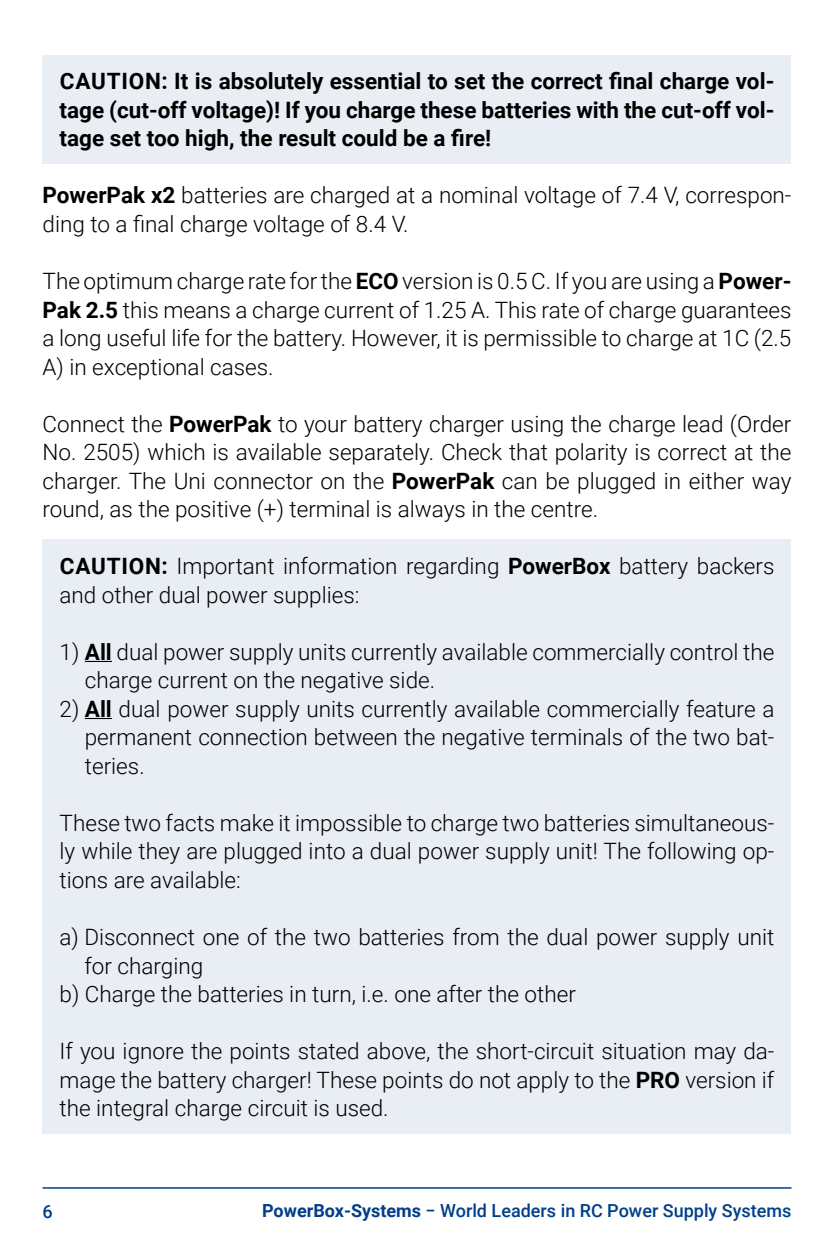
<style>
.page{position:relative;width:834px;height:1234px;background:#fff}
.page>*{position:absolute;margin:0;border:0;box-sizing:border-box;transform-origin:0 0}
.t1{font:300 22.5px/28.5px "Roboto";color:#000;text-align:justify}
.t2{font:700 22.5px/28.5px "Roboto";color:#000;text-align:justify}
.t3{font:500 18px "Roboto";color:#003f89}
.s1{font-weight:700}
</style>
<div class="page">
<hr style="left:43px;top:1186px;width:748px;height:2px;background:#003f89">
<div style="left:43px;top:55px;width:748px;height:108px;background:#e9eef5"></div>
<div style="left:43px;top:538px;width:748px;height:594px;background:#e9eef5"></div>
<hr style="left:85px;top:660px;width:27px;height:2px;background:#000">
<hr style="left:85px;top:717px;width:27px;height:2px;background:#000">
<p class="t2" style="left:60px;top:66px;width:716px">CAUTION: It is absolutely essential to set the correct final charge vol&shy;tage (cut-off voltage)! If you charge these batteries with the cut-off vol&shy;tage set too high, the result could be a fire!</p>
<p class="t1" style="left:43px;top:180px;width:750px"><span class="s1">PowerPak x2</span> batteries are charged at a nominal voltage of 7.4 V, correspon&shy;ding to a final charge voltage of 8.4 V.</p>
<p class="t1" style="left:43px;top:266px;width:750px">The optimum charge rate for the <span class="s1">ECO</span> version is 0.5 C. If you are using a <span class="s1">Power-Pak 2.5</span> this means a charge current of 1.25 A. This rate of charge guarantees a long useful life for the battery. However, it is permissible to charge at 1C (2.5<br>A) in exceptional cases.</p>
<p class="t1" style="left:43px;top:408px;width:750px">Connect the <span class="s1">PowerPak</span> to your battery charger using the charge lead (Order No. 2505) which is available separately. Check that polarity is correct at the charger. The Uni connector on the <span class="s1">PowerPak</span> can be plugged in either way round, as the positive (+) terminal is always in the centre.</p>
<p class="t1" style="left:60px;top:551px;width:716px"><span class="s1">CAUTION:</span> Important information regarding <span class="s1">PowerBox</span> battery backers and other dual power supplies:</p>
<p class="t1" style="left:85px;top:636px;width:691px;text-indent:-25px">1) <span class="s1">All</span> dual power supply units currently available commercially control the charge current on the negative side.</p>
<p class="t1" style="left:85px;top:693px;width:691px;text-indent:-25px">2) <span class="s1">All</span> dual power supply units currently available commercially feature a permanent connection between the negative terminals of the two bat&shy;teries.</p>
<p class="t1" style="left:60px;top:807px;width:716px">These two facts make it impossible to charge two batteries simultaneous&shy;ly while they are plugged into a dual power supply unit! The following op&shy;tions are available:</p>
<p class="t1" style="left:60px;top:921px;width:716px">a) Disconnect one of the two batteries from the dual power supply unit</p>
<p class="t1" style="left:84px;top:950px;width:120px">for charging</p>
<p class="t1" style="left:60px;top:978px;width:518px">b) Charge the batteries in turn, i.e. one after the other</p>
<p class="t1" style="left:60px;top:1035px;width:716px">If you ignore the points stated above, the short-circuit situation may da&shy;mage the battery charger! These points do not apply to the <span class="s1">PRO</span> version if the integral charge circuit is used.</p>
<p class="t3" style="left:43px;top:1198px;width:12px">6</p>
<p class="t3" style="left:262px;top:1197px;width:530px"><span class="s1">PowerBox-Systems</span> − World Leaders in RC Power Supply Systems</p>
</div>
